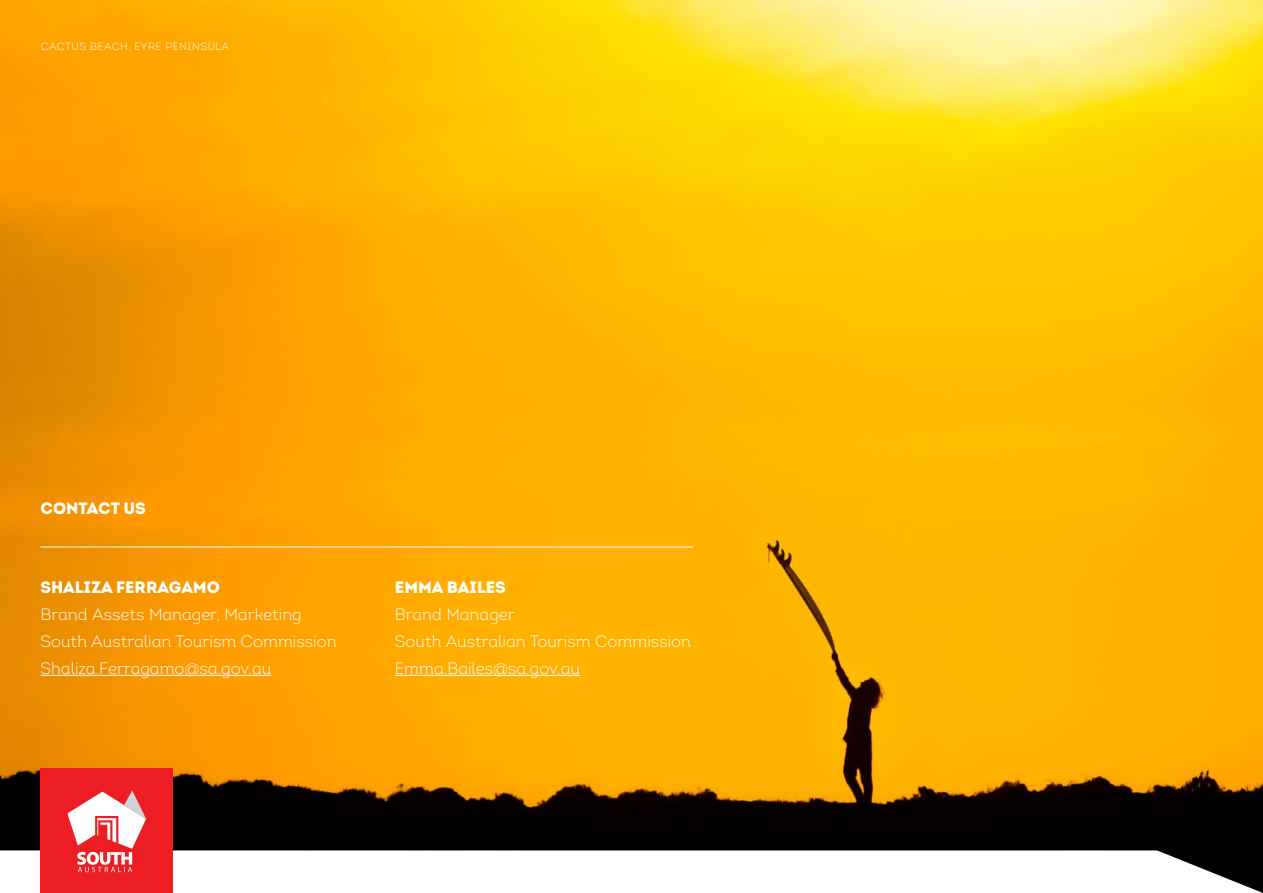
<style>
.page{position:relative;width:1263px;height:893px;background:#fff}
.page>*{position:absolute;margin:0;border:0;box-sizing:border-box;transform-origin:0 0}
.t1{font:300 16.5px/27px "Adelaide Intro";color:#fff}
.t2{font:900 16.5px "Adelaide Intro";color:#fff}
.t3{font:300 10.5px "Adelaide Intro";letter-spacing:.05em;color:#fff}
</style>
<div class="page">
<img style="left:0;top:0;width:1263px;height:850px">
<svg style="left:0;top:850px;width:1263px;height:43px"></svg>
<div style="left:41px;top:768px;width:132px;height:125px;background:#ed1d24"></div>
<svg style="left:67px;top:790px;width:79px;height:82px"></svg>
<hr style="left:395px;top:675px;width:185px;height:1px;background:#fff">
<hr style="left:40px;top:675px;width:231px;height:1px;background:#fff">
<hr style="left:40px;top:547px;width:653px;height:1px;background:#fff">
<p class="t3" style="left:41px;top:40px;width:190px">CACTUS BEACH, EYRE PENINSULA</p>
<p class="t2" style="left:40px;top:497px;width:107px">CONTACT US</p>
<p class="t2" style="left:40px;top:576px;width:181px">SHALIZA FERRAGAMO</p>
<p class="t1" style="left:40px;top:600px;width:298px">Brand Assets Manager, Marketing<br>South Australian Tourism Commission<br>Shaliza.Ferragamo@sa.gov.au</p>
<p class="t2" style="left:395px;top:576px;width:112px">EMMA BAILES</p>
<p class="t1" style="left:395px;top:600px;width:298px">Brand Manager<br>South Australian Tourism Commission<br>Emma.Bailes@sa.gov.au</p>
</div>
